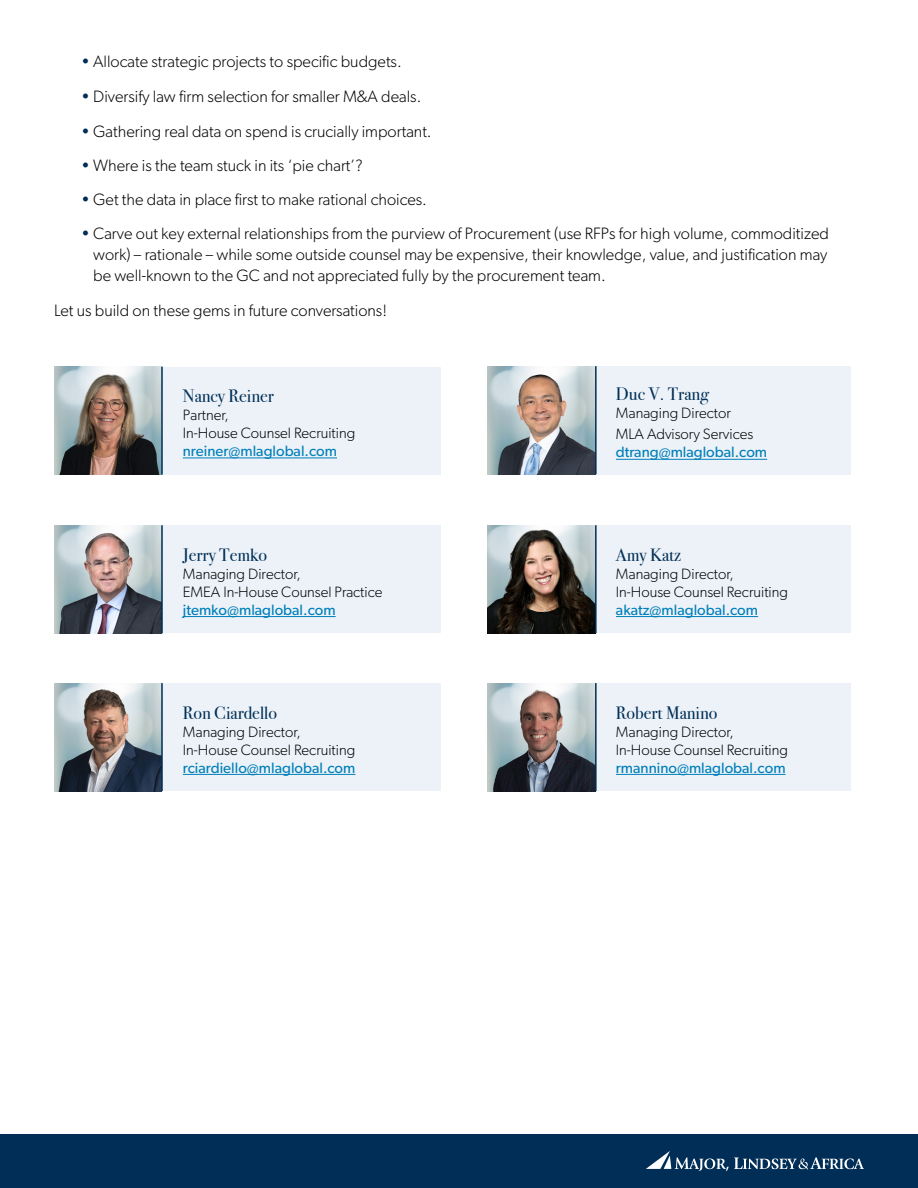
<style>
.page{position:relative;width:918px;height:1188px;background:#fff}
.page>*{position:absolute;margin:0;border:0;box-sizing:border-box;transform-origin:0 0}
.t1{font:18px "Bodoni Svty Two ITCTT";color:#002e56}
.t2{font:300 16.5px/21px "Gibson";color:#000;text-align:justify}
.t3{font:300 15px/18px "Gibson";color:#000}
.t4{font:15px "Gibson";color:#007fb9}
.s1{font-weight:400;color:#002e56}
</style>
<div class="page">
<div style="left:0;top:1134px;width:918px;height:54px;background:#002e56"></div>
<svg style="left:646px;top:1151px;width:218px;height:20px"></svg>
<div style="left:572px;top:366px;width:279px;height:108px;background:#ecf2f8"></div>
<div style="left:572px;top:525px;width:279px;height:108px;background:#ecf2f8"></div>
<div style="left:161px;top:525px;width:280px;height:108px;background:#ecf2f8"></div>
<div style="left:161px;top:367px;width:280px;height:108px;background:#ecf2f8"></div>
<img style="left:54px;top:367px;width:107px;height:108px">
<img style="left:54px;top:525px;width:107px;height:108px">
<img style="left:487px;top:525px;width:108px;height:108px">
<img style="left:487px;top:366px;width:108px;height:108px">
<hr style="left:183px;top:458px;width:154px;height:1px;background:#007fb9">
<hr style="left:616px;top:459px;width:151px;height:1px;background:#007fb9">
<hr style="left:183px;top:616px;width:153px;height:1px;background:#007fb9">
<hr style="left:616px;top:616px;width:142px;height:1px;background:#007fb9">
<hr style="left:161px;top:367px;width:2px;height:108px;background:#002e56">
<hr style="left:161px;top:525px;width:2px;height:108px;background:#002e56">
<hr style="left:595px;top:366px;width:2px;height:108px;background:#002e56">
<hr style="left:595px;top:525px;width:2px;height:108px;background:#002e56">
<div style="left:572px;top:683px;width:279px;height:108px;background:#ecf2f8"></div>
<div style="left:161px;top:683px;width:280px;height:108px;background:#ecf2f8"></div>
<img style="left:54px;top:683px;width:107px;height:108px">
<img style="left:487px;top:683px;width:108px;height:108px">
<hr style="left:183px;top:774px;width:172px;height:1px;background:#007fb9">
<hr style="left:616px;top:774px;width:170px;height:1px;background:#007fb9">
<hr style="left:161px;top:683px;width:2px;height:108px;background:#002e56">
<hr style="left:595px;top:683px;width:2px;height:108px;background:#002e56">
<p class="t2" style="left:81px;top:51px;width:322px"><span class="s1">•</span> Allocate strategic projects to specific budgets.</p>
<p class="t2" style="left:81px;top:85px;width:342px"><span class="s1">•</span> Diversify law firm selection for smaller M&amp;A deals.</p>
<p class="t2" style="left:81px;top:121px;width:352px"><span class="s1">•</span> Gathering real data on spend is crucially important.</p>
<p class="t2" style="left:81px;top:154px;width:283px"><span class="s1">•</span> Where is the team stuck in its ‘pie chart’?</p>
<p class="t2" style="left:81px;top:189px;width:347px"><span class="s1">•</span> Get the data in place first to make rational choices.</p>
<p class="t2" style="left:93px;top:223px;width:737px;text-indent:-12px"><span class="s1">•</span> Carve out key external relationships from the purview of Procurement (use RFPs for high volume, commoditized work) – rationale – while some outside counsel may be expensive, their knowledge, value, and justification may be well-known to the GC and not appreciated fully by the procurement team.</p>
<p class="t2" style="left:54px;top:300px;width:335px">Let us build on these gems in future conversations!</p>
<p class="t1" style="left:183px;top:381px;width:93px">Nancy Reiner</p>
<p class="t3" style="left:183px;top:406px;width:174px">Partner,<br>In-House Counsel Recruiting</p>
<p class="t4" style="left:183px;top:442px;width:156px">nreiner@mlaglobal.com</p>
<p class="t1" style="left:183px;top:540px;width:86px">Jerry Temko</p>
<p class="t3" style="left:183px;top:564px;width:201px">Managing Director,<br>EMEA In-House Counsel Practice</p>
<p class="t4" style="left:183px;top:600px;width:154px">jtemko@mlaglobal.com</p>
<p class="t1" style="left:183px;top:698px;width:96px">Ron Ciardello</p>
<p class="t3" style="left:183px;top:722px;width:174px">Managing Director,<br>In-House Counsel Recruiting</p>
<p class="t4" style="left:183px;top:758px;width:174px">rciardiello@mlaglobal.com</p>
<p class="t1" style="left:616px;top:379px;width:94px">Duc V. Trang</p>
<p class="t3" style="left:616px;top:402px;width:139px;line-height:21.6px">Managing Director<br>MLA Advisory Services</p>
<p class="t4" style="left:616px;top:443px;width:153px">dtrang@mlaglobal.com</p>
<p class="t1" style="left:616px;top:540px;width:67px">Amy Katz</p>
<p class="t3" style="left:616px;top:564px;width:174px">Managing Director,<br>In-House Counsel Recruiting</p>
<p class="t4" style="left:616px;top:600px;width:144px">akatz@mlaglobal.com</p>
<p class="t1" style="left:616px;top:698px;width:103px">Robert Manino</p>
<p class="t3" style="left:616px;top:722px;width:174px">Managing Director,<br>In-House Counsel Recruiting</p>
<p class="t4" style="left:616px;top:758px;width:171px">rmannino@mlaglobal.com</p>
</div>
